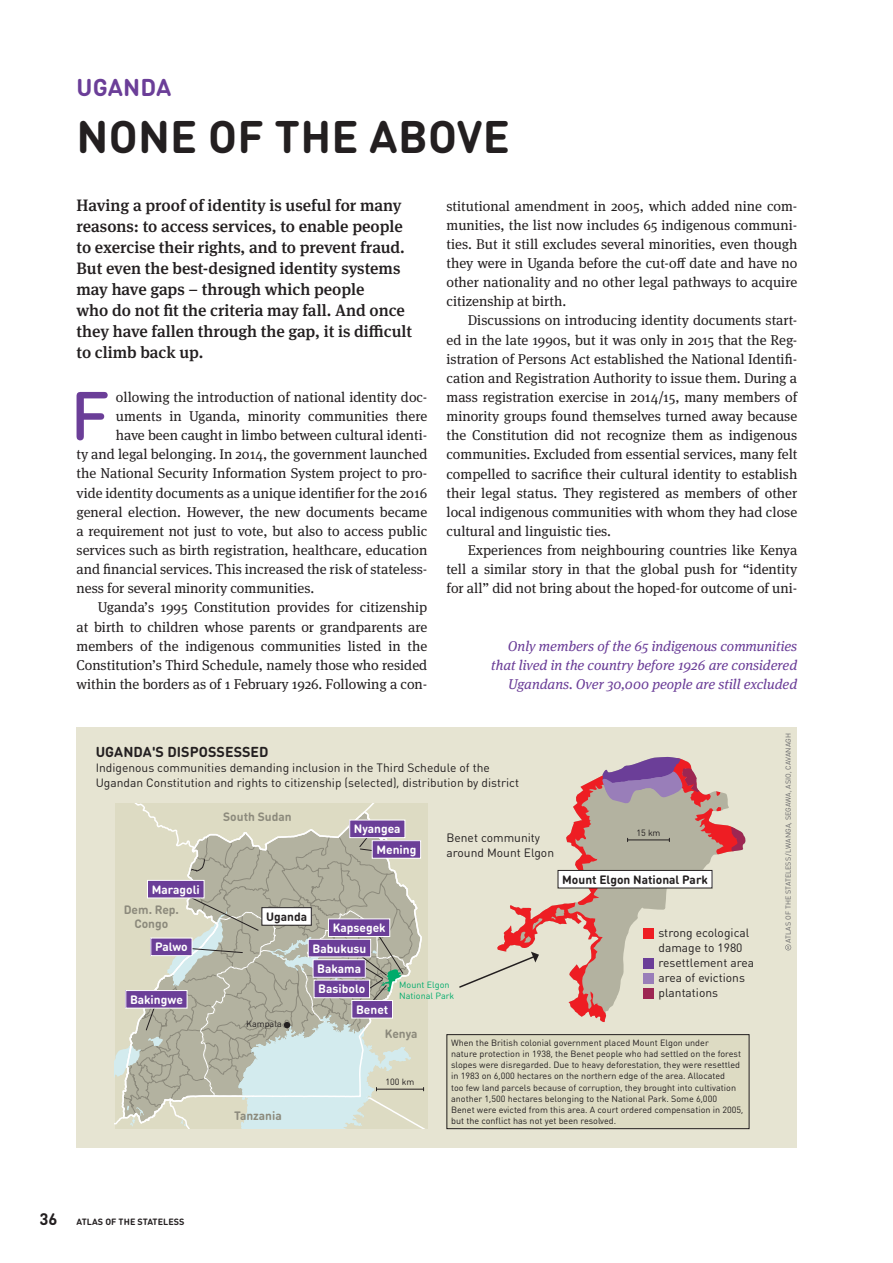
<style>
.page{position:relative;width:893px;height:1263px;background:#fff}
.page>*{position:absolute;margin:0;border:0;box-sizing:border-box;transform-origin:0 0}
.t1{font:500 67.65px "DIN Round OT";color:#6b3e98}
.t2{font:700 45px "DIN Round OT";letter-spacing:.005em;color:#231f20}
.t3{font:700 24px "DIN Round OT";letter-spacing:.005em;color:#6b3e98}
.t4{font:500 16.5px/21px "Meta Serif OT";color:#231f20}
.t5{font:14.25px/19.2px "Meta Serif OT";color:#231f20;text-align:justify}
.t6{font:italic 14.25px/19.2px "Meta Serif OT";color:#6b3e98;text-align:right}
.t7{font:700 14.25px "DIN Round OT";letter-spacing:.005em;color:#231f20}
.t8{font:12px/15px "DIN Round OT";color:#231f20}
.t9{font:700 12px/20.4px "DIN Round OT";color:#fff}
.t10{font:700 12px/13.5px "DIN Round OT";color:#8c8a7c;text-align:center}
.t11{font:700 12px "DIN Round OT";color:#231f20}
.t12{font:9px/11.2px "DIN Round OT";color:#231f20}
.t13{font:9px/11.2px "DIN Round OT";color:#00ab6b}
.t14{font:700 9px "DIN Round OT";letter-spacing:.005em;color:#231f20}
.t15{font:7.2px "DIN Round OT";letter-spacing:.005em;color:#636366}
.s1{font-size:16.5px}
</style>
<div class="page">
<div style="left:77px;top:727px;width:720px;height:421px;background:#e6e4d2"></div>
<div style="left:115px;top:804px;width:312px;height:325px;background:#dddbc3"></div>
<svg style="left:785px;top:944px;width:6px;height:6px"></svg>
<div style="left:447px;top:1034px;width:302px;height:95px;background:#dddbc3"></div>
<div style="left:446px;top:1034px;width:303px;height:95px;border:1px solid #231f20"></div>
<svg style="left:568px;top:790px;width:166px;height:232px"></svg>
<svg style="left:731px;top:827px;width:15px;height:24px"></svg>
<div style="left:558px;top:870px;width:154px;height:18px;background:#fff"></div>
<div style="left:558px;top:870px;width:154px;height:18px;border:1px solid #231f20"></div>
<svg style="left:115px;top:812px;width:309px;height:317px"></svg>
<svg style="left:459px;top:757px;width:240px;height:232px"></svg>
<h3 class="t3" style="left:77px;top:71px;width:96px">UGANDA</h3>
<h2 class="t2" style="left:77px;top:108px;width:435px">NONE OF THE ABOVE</h2>
<p class="t4" style="left:77px;top:194px;width:337px">Having a proof of identity is useful for many reasons: to access services, to enable people to exercise their rights, and to prevent fraud.<br>But even the best-designed identity systems may have gaps – through which people<br>who do not fit the criteria may fall. And once they have fallen through the gap, it is difficult to climb back up.</p>
<h1 class="t1" style="left:70px;top:372px;width:41px">F</h1>
<p class="t5" style="left:116px;top:388px;width:313px">ollowing the introduction of national identity doc-</p>
<p class="t5" style="left:116px;top:407px;width:313px">uments in Uganda, minority communities there</p>
<p class="t5" style="left:116px;top:426px;width:313px">have been caught in limbo between cultural identi-</p>
<p class="t5" style="left:77px;top:445px;width:352px">ty and legal belonging. In 2014, the government launched</p>
<p class="t5" style="left:77px;top:464px;width:352px">the National Security Information System project to pro-</p>
<p class="t5" style="left:77px;top:483px;width:352px">vide identity documents as a unique identifier for the 2016</p>
<p class="t5" style="left:77px;top:502px;width:352px">general election. However, the new documents became</p>
<p class="t5" style="left:77px;top:522px;width:352px">a requirement not just to vote, but also to access public</p>
<p class="t5" style="left:77px;top:541px;width:352px">services such as birth registration, healthcare, education</p>
<p class="t5" style="left:77px;top:560px;width:352px">and financial services. This increased the risk of stateless-</p>
<p class="t5" style="left:77px;top:579px;width:239px">ness for several minority communities.</p>
<p class="t5" style="left:98px;top:598px;width:331px">Uganda’s 1995 Constitution provides for citizenship</p>
<p class="t5" style="left:77px;top:617px;width:352px">at birth to children whose parents or grandparents are</p>
<p class="t5" style="left:77px;top:636px;width:352px">members of the indigenous communities listed in the</p>
<p class="t5" style="left:77px;top:656px;width:352px">Constitution’s Third Schedule, namely those who resided</p>
<p class="t5" style="left:77px;top:675px;width:352px">within the borders as of 1 February 1926. Following a con-</p>
<p class="t5" style="left:446px;top:196px;width:352px">stitutional amendment in 2005, which added nine com&shy;munities, the list now includes 65 indigenous communi&shy;ties. But it still excludes several minorities, even though they were in Uganda before the cut-off date and have no other nationality and no other legal pathways to acquire citizenship at birth.</p>
<p class="t5" style="left:446px;top:311px;width:352px;text-indent:21px">Discussions on introducing identity documents start&shy;ed in the late 1990s, but it was only in 2015 that the Reg&shy;istration of Persons Act established the National Identifi&shy;cation and Registration Authority to issue them. During a mass registration exercise in 2014/15, many members of minority groups found themselves turned away because the Constitution did not recognize them as indigenous communities. Excluded from essential services, many felt compelled to sacrifice their cultural identity to establish their legal status. They registered as members of other local indigenous communities with whom they had close cultural and linguistic ties.</p>
<p class="t5" style="left:446px;top:541px;width:352px;text-indent:21px">Experiences from neighbouring countries like Kenya tell a similar story in that the global push for “identity for all” did not bring about the hoped-for outcome of uni-</p>
<p class="t6" style="left:491px;top:636px;width:308px">Only members of the 65 indigenous communities that lived in the country before 1926 are considered<br>Ugandans. Over 30,000 people are still excluded</p>
<p class="t7" style="left:96px;top:743px;width:174px">UGANDA'S DISPOSSESSED</p>
<p class="t8" style="left:96px;top:760px;width:425px">Indigenous communities demanding inclusion in the Third Schedule of the<br>Ugandan Constitution and rights to citizenship (selected), distribution by district</p>
<p class="t9" style="left:152px;top:879px;width:50px">Maragoli</p>
<p class="t10" style="left:124px;top:903px;width:57px">Dem. Rep.<br>Congo</p>
<p class="t9" style="left:155px;top:937px;width:34px">Palwo</p>
<p class="t9" style="left:130px;top:989px;width:54px">Bakingwe</p>
<p class="t10" style="left:223px;top:810px;width:70px">South Sudan</p>
<p class="t9" style="left:354px;top:819px;width:48px">Nyangea</p>
<p class="t9" style="left:376px;top:839px;width:41px">Mening</p>
<p class="t8" style="left:446px;top:829px;width:109px">Benet community around Mount Elgon</p>
<p class="t12" style="left:636px;top:827px;width:26px">15 km</p>
<p class="t11" style="left:562px;top:872px;width:147px">Mount Elgon National Park</p>
<p class="t11" style="left:266px;top:909px;width:42px">Uganda</p>
<p class="t9" style="left:333px;top:917px;width:54px">Kapsegek</p>
<p class="t8" style="left:658px;top:925px;width:97px">strong ecological damage to 1980 resettlement area area of evictions plantations</p>
<p class="t12" style="left:451px;top:1037px;width:294px">When the British colonial government placed Mount Elgon under<br>nature protection in 1938, the Benet people who had settled on the forest slopes were disregarded. Due to heavy deforestation, they were resettled in 1983 on 6,000 hectares on the northern edge of the area. Allocated<br>too few land parcels because of corruption, they brought into cultivation another 1,500 hectares belonging to the National Park. Some 6,000<br>Benet were evicted from this area. A court ordered compensation in 2005, but the conflict has not yet been resolved.</p>
<p class="t9" style="left:312px;top:938px;width:55px">Babukusu</p>
<p class="t9" style="left:317px;top:958px;width:50px">Bakama<br>Basibolo</p>
<p class="t13" style="left:399px;top:979px;width:56px">Mount Elgon<br>National Park</p>
<p class="t9" style="left:356px;top:999px;width:34px">Benet</p>
<p class="t12" style="left:246px;top:1018px;width:37px">Kampala</p>
<p class="t10" style="left:385px;top:1027px;width:34px">Kenya</p>
<p class="t12" style="left:386px;top:1076px;width:30px">100 km</p>
<p class="t10" style="left:234px;top:1108px;width:49px">Tanzania</p>
<p class="t15" style="left:784px;top:943px;width:211px;rotate:-90deg">ATLAS OF THE STATELESS/LWANGA, SEGAWA, ASIO, CAVANAGH</p>
<p class="t14" style="left:39px;top:1215px;width:147px"><span class="s1">36</span> ATLAS OF THE STATELESS</p>
</div>
